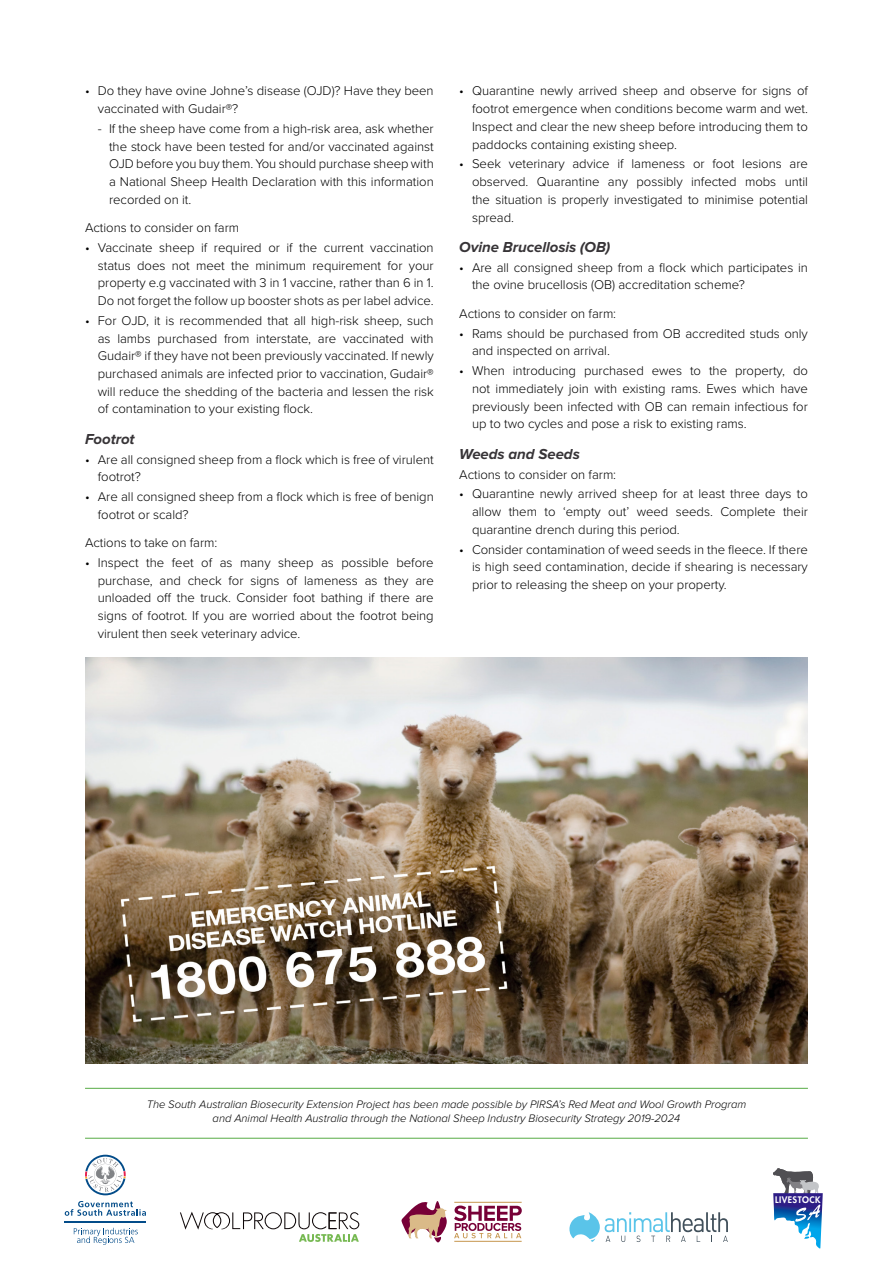
<style>
.page{position:relative;width:893px;height:1263px;background:#fff}
.page>*{position:absolute;margin:0;border:0;box-sizing:border-box;transform-origin:0 0}
.t1{font:italic 700 15px "Proxima Nova";letter-spacing:-.005em;color:#373437}
.t2{font:300 13.2px/17.7px "Proxima Nova";letter-spacing:-.005em;color:#000;text-align:justify}
.t3{font:italic 300 11.25px/14px "Proxima Nova";letter-spacing:-.005em;color:#000;text-align:center}
.t4{font:800 8.85px "Futura";letter-spacing:.05em;color:#fff}
</style>
<div class="page">
<svg style="left:773px;top:1168px;width:50px;height:81px"></svg>
<hr style="left:85px;top:1088px;width:723px;height:1px;background:#57ab45">
<hr style="left:85px;top:1138px;width:723px;height:1px;background:#57ab45">
<svg style="left:65px;top:1201px;width:81px;height:15px"></svg>
<svg style="left:85px;top:1155px;width:41px;height:40px"></svg>
<svg style="left:74px;top:1228px;width:64px;height:17px"></svg>
<hr style="left:65px;top:1221px;width:81px;height:2px;background:#034c89">
<svg style="left:180px;top:1211px;width:179px;height:31px"></svg>
<svg style="left:454px;top:1205px;width:68px;height:33px"></svg>
<hr style="left:454px;top:1202px;width:68px;height:1px;background:#c6964e">
<hr style="left:454px;top:1241px;width:68px;height:1px;background:#c6964e">
<svg style="left:401px;top:1201px;width:46px;height:41px"></svg>
<svg style="left:569px;top:1212px;width:159px;height:30px"></svg>
<img style="left:85px;top:658px;width:723px;height:405px">
<p class="t2" style="left:98px;top:81px;width:337px;text-indent:-13px">• Do they have ovine Johne’s disease (OJD)? Have they been vaccinated with Gudair®?</p>
<p class="t2" style="left:109px;top:119px;width:326px;text-indent:-11px">- If the sheep have come from a high-risk area, ask whether the stock have been tested for and/or vaccinated against OJD before you buy them. You should purchase sheep with a National Sheep Health Declaration with this information recorded on it.</p>
<p class="t2" style="left:85px;top:218px;width:156px">Actions to consider on farm</p>
<p class="t2" style="left:98px;top:238px;width:337px;text-indent:-13px">• Vaccinate sheep if required or if the current vaccination status does not meet the minimum requirement for your property e.g vaccinated with 3 in 1 vaccine, rather than 6 in 1.<br>Do not forget the follow up booster shots as per label advice.</p>
<p class="t2" style="left:98px;top:311px;width:337px;text-indent:-13px">• For OJD, it is recommended that all high-risk sheep, such as lambs purchased from interstate, are vaccinated with Gudair® if they have not been previously vaccinated. If newly purchased animals are infected prior to vaccination, Gudair® will reduce the shedding of the bacteria and lessen the risk of contamination to your existing flock.</p>
<p class="t1" style="left:85px;top:430px;width:51px">Footrot</p>
<p class="t2" style="left:98px;top:450px;width:337px;text-indent:-13px">• Are all consigned sheep from a flock which is free of virulent footrot?</p>
<p class="t2" style="left:98px;top:487px;width:337px;text-indent:-13px">• Are all consigned sheep from a flock which is free of benign footrot or scald?</p>
<p class="t2" style="left:85px;top:533px;width:134px">Actions to take on farm:</p>
<p class="t2" style="left:98px;top:553px;width:337px;text-indent:-13px">• Inspect the feet of as many sheep as possible before purchase, and check for signs of lameness as they are unloaded off the truck. Consider foot bathing if there are signs of footrot. If you are worried about the footrot being virulent then seek veterinary advice.</p>
<p class="t2" style="left:472px;top:81px;width:337px;text-indent:-13px">• Quarantine newly arrived sheep and observe for signs of footrot emergence when conditions become warm and wet.<br>Inspect and clear the new sheep before introducing them to paddocks containing existing sheep.</p>
<p class="t2" style="left:472px;top:154px;width:337px;text-indent:-13px">• Seek veterinary advice if lameness or foot lesions are observed. Quarantine any possibly infected mobs until the situation is properly investigated to minimise potential spread.</p>
<p class="t1" style="left:459px;top:238px;width:153px">Ovine Brucellosis (OB)</p>
<p class="t2" style="left:472px;top:258px;width:337px;text-indent:-13px">• Are all consigned sheep from a flock which participates in the ovine brucellosis (OB) accreditation scheme?</p>
<p class="t2" style="left:459px;top:304px;width:158px">Actions to consider on farm:</p>
<p class="t2" style="left:472px;top:324px;width:337px;text-indent:-13px">• Rams should be purchased from OB accredited studs only and inspected on arrival.</p>
<p class="t2" style="left:472px;top:361px;width:337px;text-indent:-13px">• When introducing purchased ewes to the property, do not immediately join with existing rams. Ewes which have previously been infected with OB can remain infectious for up to two cycles and pose a risk to existing rams.</p>
<p class="t1" style="left:459px;top:445px;width:122px">Weeds and Seeds</p>
<p class="t2" style="left:459px;top:465px;width:158px">Actions to consider on farm:</p>
<p class="t2" style="left:472px;top:484px;width:337px;text-indent:-13px">• Quarantine newly arrived sheep for at least three days to allow them to ‘empty out’ weed seeds. Complete their quarantine drench during this period.</p>
<p class="t2" style="left:472px;top:540px;width:337px;text-indent:-13px">• Consider contamination of weed seeds in the fleece. If there is high seed contamination, decide if shearing is necessary prior to releasing the sheep on your property.</p>
<p class="t3" style="left:147px;top:1098px;width:601px">The South Australian Biosecurity Extension Project has been made possible by PIRSA’s Red Meat and Wool Growth Program and Animal Health Australia through the National Sheep Industry Biosecurity Strategy 2019-2024</p>
<p class="t4" style="left:775px;top:1194px;width:47px">LIVESTOCK</p>
</div>
